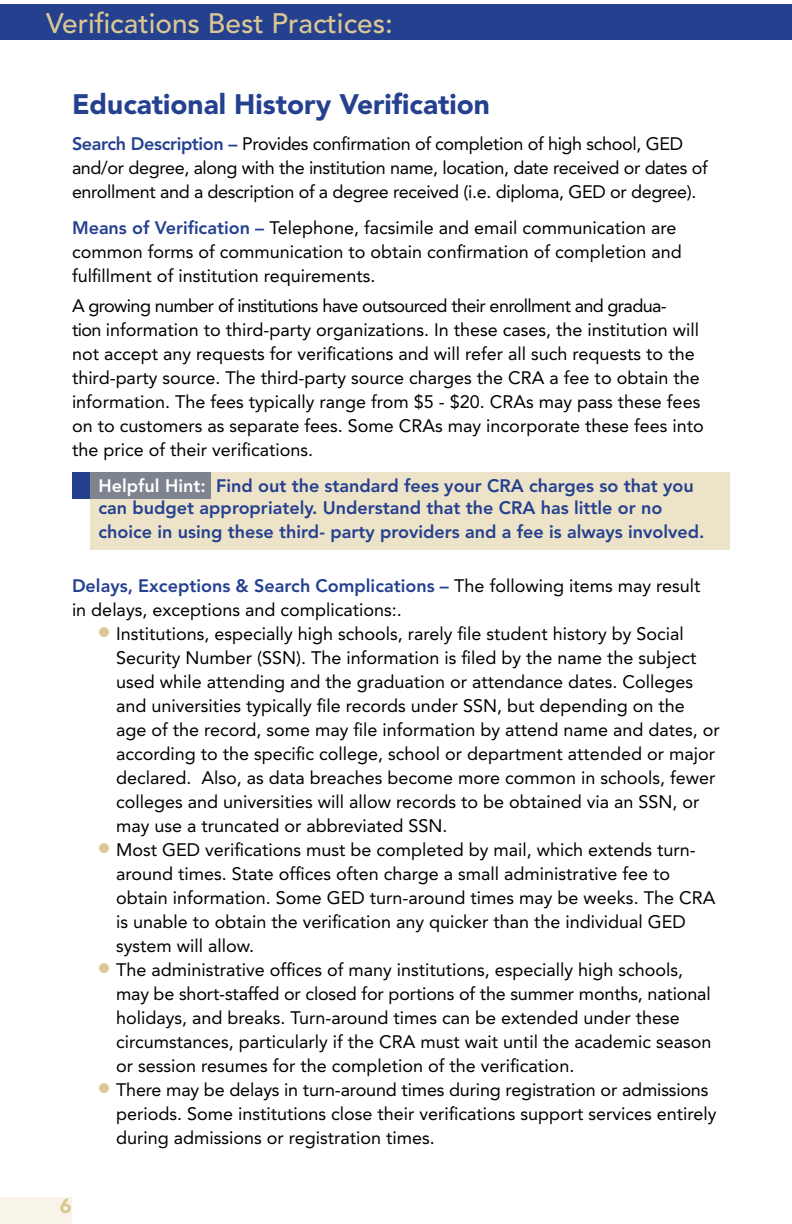
<style>
.page{position:relative;width:792px;height:1224px;background:#fff}
.page>*{position:absolute;margin:0;border:0;box-sizing:border-box;transform-origin:0 0}
.t1{font:900 28px "Avenir";color:#24408f}
.t2{font:500 28px "Avenir";color:#dac793}
.t3{font:900 20px "Avenir";color:#dac793}
.t4{font:18px/24px "Avenir";color:#000}
.t5{font:18px/24px "Avenir";letter-spacing:-.02em;color:#000}
.t6{font:800 18px/22px "Avenir";color:#24408f}
.s1{font-weight:800;color:#24408f}
.s2{color:#fff}
.s3{font-size:28px;color:#dac793}
</style>
<div class="page">
<div style="left:72px;top:472px;width:139px;height:27px;background:#24408f"></div>
<div style="left:90px;top:472px;width:640px;height:78px;background:#ece3c9"></div>
<div style="left:0;top:5px;width:792px;height:35px;background:#24408f"></div>
<div style="left:0;top:1197px;width:72px;height:27px;background:#f8f4e9"></div>
<h1 class="t2" style="left:46px;top:8px;width:348px">Verifications Best Practices:</h1>
<h1 class="t1" style="left:72px;top:87px;width:419px">Educational History Verification</h1>
<p class="t5" style="left:72px;top:132px;width:637px"><span class="s1">Search Description –</span> Provides confirmation of completion of high school, GED and/or degree, along with the institution name, location, date received or dates of enrollment and a description of a degree received (i.e. diploma, GED or degree).</p>
<p class="t4" style="left:72px;top:216px;width:611px"><span class="s1">Means of Verification –</span> Telephone, facsimile and email communication are common forms of communication to obtain confirmation of completion and fulfillment of institution requirements.</p>
<p class="t4" style="left:72px;top:294px;width:633px">A growing number of institutions have outsourced their enrollment and gradua-<br>tion information to third-party organizations. In these cases, the institution will not accept any requests for verifications and will refer all such requests to the third-party source. The third-party source charges the CRA a fee to obtain the information. The fees typically range from $5 - $20. CRAs may pass these fees on to customers as separate fees. Some CRAs may incorporate these fees into the price of their verifications.</p>
<p class="t6" style="left:99px;top:475px;width:597px"><span class="s2">Helpful Hint:</span> Find out the standard fees your CRA charges so that you can budget appropriately. Understand that the CRA has little or no</p>
<p class="t6" style="left:99px;top:521px;width:607px">choice in using these third- party providers and a fee is always involved.</p>
<p class="t4" style="left:72px;top:574px;width:630px"><span class="s1">Delays, Exceptions &amp; Search Complications –</span> The following items may result in delays, exceptions and complications:.</p>
<p class="t4" style="left:116px;top:622px;width:605px;text-indent:-19px"><span class="s3">•</span> Institutions, especially high schools, rarely file student history by Social Security Number (SSN). The information is filed by the name the subject used while attending and the graduation or attendance dates. Colleges and universities typically file records under SSN, but depending on the age of the record, some may file information by attend name and dates, or according to the specific college, school or department attended or major declared. Also, as data breaches become more common in schools, fewer colleges and universities will allow records to be obtained via an SSN, or may use a truncated or abbreviated SSN.</p>
<p class="t4" style="left:116px;top:838px;width:601px;text-indent:-19px"><span class="s3">•</span> Most GED verifications must be completed by mail, which extends turn&shy;around times. State offices often charge a small administrative fee to obtain information. Some GED turn-around times may be weeks. The CRA is unable to obtain the verification any quicker than the individual GED system will allow.</p>
<p class="t4" style="left:116px;top:958px;width:597px;text-indent:-19px"><span class="s3">•</span> The administrative offices of many institutions, especially high schools, may be short-staffed or closed for portions of the summer months, national holidays, and breaks. Turn-around times can be extended under these circumstances, particularly if the CRA must wait until the academic season or session resumes for the completion of the verification.</p>
<p class="t4" style="left:116px;top:1078px;width:602px;text-indent:-19px"><span class="s3">•</span> There may be delays in turn-around times during registration or admissions periods. Some institutions close their verifications support services entirely during admissions or registration times.</p>
<p class="t3" style="left:60px;top:1194px;width:13px">6</p>
</div>
